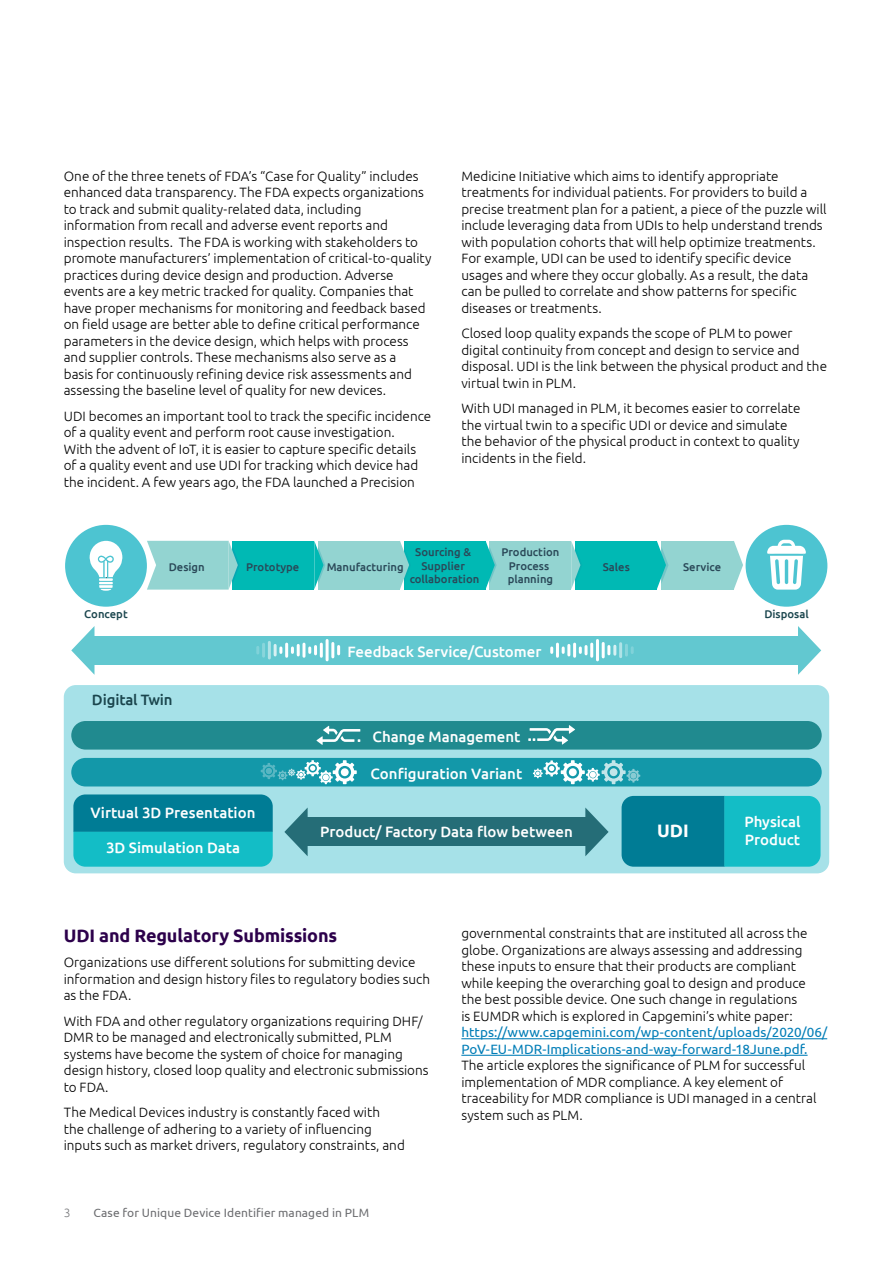
<style>
.page{position:relative;width:893px;height:1263px;background:#fff}
.page>*{position:absolute;margin:0;border:0;box-sizing:border-box;transform-origin:0 0}
.t1{font:700 18px "Ubuntu";letter-spacing:-.01em;color:#2c004b}
.t2{font:700 18px "Ubuntu";color:#fff}
.t3{font:500 15px/18px "Ubuntu";color:#fff}
.t4{font:500 15px "Ubuntu";letter-spacing:-.01em;color:#1a454d}
.t5{font:300 13.5px/16.5px "Ubuntu";color:#000}
.t6{font:13.5px/16.5px "Ubuntu";letter-spacing:.005em;color:#007db7}
.t7{font:12px "Ubuntu";letter-spacing:.005em;color:#6d6e71}
.t8{font:300 12px "Ubuntu";color:#77787b}
.t9{font:500 11.25px/13.5px "Ubuntu";color:#2a4858;text-align:center}
.t10{font:500 11.25px "Ubuntu";color:#1a454d}
</style>
<div class="page">
<hr style="left:461px;top:1038px;width:366px;height:1px;background:#007db7">
<hr style="left:461px;top:1055px;width:347px;height:1px;background:#007db7">
<div style="left:64px;top:685px;width:765px;height:188px;background:#a6e1e8;border-radius:12px"></div>
<svg style="left:73px;top:794px;width:200px;height:73px;background:#0c9dae"></svg>
<svg style="left:622px;top:796px;width:198px;height:71px;background:#0b9cad"></svg>
<div style="left:65px;top:525px;width:82px;height:82px;background:#4dc4d1;border-radius:50%"></div>
<div style="left:746px;top:525px;width:81px;height:82px;background:#4dc4d1;border-radius:50%"></div>
<div style="left:90px;top:636px;width:712px;height:29px;background:#62c8d0"></div>
<div style="left:71px;top:721px;width:751px;height:28px;background:#208a8f;border-radius:14px"></div>
<div style="left:71px;top:758px;width:751px;height:28px;background:#1398a9;border-radius:14px"></div>
<div style="left:318px;top:541px;width:82px;height:49px;background:#93d4d1"></div>
<div style="left:404px;top:541px;width:82px;height:49px;background:#00b9b4"></div>
<div style="left:233px;top:541px;width:81px;height:49px;background:#00b9b4"></div>
<div style="left:661px;top:541px;width:73px;height:49px;background:#93d4d1"></div>
<div style="left:489px;top:541px;width:82px;height:49px;background:#93d4d1"></div>
<div style="left:575px;top:541px;width:82px;height:49px;background:#00b9b4"></div>
<svg style="left:147px;top:541px;width:92px;height:49px;background:#91d5d2"></svg>
<svg style="left:314px;top:541px;width:11px;height:48px"></svg>
<svg style="left:400px;top:541px;width:9px;height:48px"></svg>
<svg style="left:486px;top:542px;width:11px;height:46px"></svg>
<svg style="left:571px;top:541px;width:10px;height:48px"></svg>
<svg style="left:657px;top:541px;width:11px;height:48px"></svg>
<svg style="left:734px;top:541px;width:9px;height:48px"></svg>
<svg style="left:798px;top:626px;width:23px;height:49px"></svg>
<svg style="left:71px;top:626px;width:23px;height:48px"></svg>
<svg style="left:585px;top:807px;width:24px;height:49px"></svg>
<svg style="left:284px;top:807px;width:24px;height:49px"></svg>
<div style="left:305px;top:818px;width:283px;height:28px;background:#256d77"></div>
<hr style="left:326px;top:640px;width:3px;height:20px;background:#fff">
<hr style="left:331px;top:643px;width:3px;height:14px;background:#fff">
<svg style="left:337px;top:646px;width:3px;height:8px"></svg>
<svg style="left:274px;top:644px;width:49px;height:12px"></svg>
<hr style="left:268px;top:642px;width:3px;height:16px;background:#fff">
<svg style="left:256px;top:644px;width:9px;height:12px"></svg>
<hr style="left:596px;top:640px;width:3px;height:20px;background:#fff">
<hr style="left:602px;top:643px;width:3px;height:14px;background:#fff">
<svg style="left:550px;top:644px;width:43px;height:12px"></svg>
<svg style="left:607px;top:644px;width:27px;height:13px"></svg>
<svg style="left:261px;top:760px;width:96px;height:24px"></svg>
<svg style="left:533px;top:760px;width:107px;height:24px"></svg>
<svg style="left:316px;top:726px;width:44px;height:19px"></svg>
<svg style="left:528px;top:725px;width:47px;height:20px"></svg>
<svg style="left:89px;top:541px;width:34px;height:50px"></svg>
<svg style="left:767px;top:540px;width:39px;height:50px"></svg>
<p class="t5" style="left:64px;top:167px;width:369px">One of the three tenets of FDA’s “Case for Quality” includes enhanced data transparency. The FDA expects organizations to track and submit quality-related data, including information from recall and adverse event reports and inspection results. The FDA is working with stakeholders to promote manufacturers’ implementation of critical-to-quality practices during device design and production. Adverse events are a key metric tracked for quality. Companies that have proper mechanisms for monitoring and feedback based on field usage are better able to define critical performance parameters in the device design, which helps with process and supplier controls. These mechanisms also serve as a<br>basis for continuously refining device risk assessments and assessing the baseline level of quality for new devices.</p>
<p class="t5" style="left:64px;top:407px;width:369px">UDI becomes an important tool to track the specific incidence of a quality event and perform root cause investigation.<br>With the advent of IoT, it is easier to capture specific details of a quality event and use UDI for tracking which device had the incident. A few years ago, the FDA launched a Precision</p>
<p class="t5" style="left:461px;top:167px;width:367px">Medicine Initiative which aims to identify appropriate treatments for individual patients. For providers to build a precise treatment plan for a patient, a piece of the puzzle will include leveraging data from UDIs to help understand trends with population cohorts that will help optimize treatments.<br>For example, UDI can be used to identify specific device usages and where they occur globally. As a result, the data can be pulled to correlate and show patterns for specific diseases or treatments.</p>
<p class="t5" style="left:461px;top:325px;width:367px">Closed loop quality expands the scope of PLM to power digital continuity from concept and design to service and disposal. UDI is the link between the physical product and the virtual twin in PLM.</p>
<p class="t5" style="left:461px;top:400px;width:341px">With UDI managed in PLM, it becomes easier to correlate the virtual twin to a specific UDI or device and simulate the behavior of the physical product in context to quality incidents in the field.</p>
<p class="t9" style="left:501px;top:545px;width:59px">Production<br>Process planning</p>
<p class="t9" style="left:410px;top:545px;width:71px">Sourcing &amp;<br>Supplier collaboration</p>
<p class="t9" style="left:169px;top:559px;width:38px">Design</p>
<p class="t9" style="left:603px;top:559px;width:28px">Sales</p>
<p class="t9" style="left:683px;top:559px;width:39px">Service</p>
<p class="t9" style="left:327px;top:559px;width:78px">Manufacturing</p>
<p class="t9" style="left:246px;top:559px;width:55px">Prototype</p>
<p class="t10" style="left:84px;top:606px;width:45px">Concept</p>
<p class="t10" style="left:764px;top:606px;width:46px">Disposal</p>
<p class="t4" style="left:92px;top:690px;width:82px">Digital Twin</p>
<p class="t3" style="left:91px;top:803px;width:166px">Virtual 3D Presentation</p>
<p class="t3" style="left:106px;top:838px;width:135px">3D Simulation Data</p>
<p class="t3" style="left:347px;top:642px;width:196px">Feedback Service/Customer</p>
<p class="t3" style="left:372px;top:727px;width:149px">Change Management</p>
<p class="t3" style="left:371px;top:764px;width:153px">Configuration Variant</p>
<p class="t3" style="left:320px;top:822px;width:254px">Product/ Factory Data flow between</p>
<h1 class="t2" style="left:657px;top:820px;width:33px">UDI</h1>
<p class="t3" style="left:744px;top:812px;width:58px">Physical<br>Product</p>
<h1 class="t1" style="left:64px;top:924px;width:275px">UDI and Regulatory Submissions</h1>
<p class="t5" style="left:64px;top:954px;width:368px">Organizations use different solutions for submitting device information and design history files to regulatory bodies such as the FDA.</p>
<p class="t5" style="left:64px;top:1012px;width:366px">With FDA and other regulatory organizations requiring DHF/ DMR to be managed and electronically submitted, PLM systems have become the system of choice for managing design history, closed loop quality and electronic submissions to FDA.</p>
<p class="t5" style="left:64px;top:1104px;width:343px">The Medical Devices industry is constantly faced with<br>the challenge of adhering to a variety of influencing inputs such as market drivers, regulatory constraints, and</p>
<p class="t8" style="left:64px;top:1205px;width:8px">3</p>
<p class="t7" style="left:94px;top:1205px;width:277px">Case for Unique Device Identifier managed in PLM</p>
<p class="t5" style="left:461px;top:925px;width:348px">governmental constraints that are instituted all across the globe. Organizations are always assessing and addressing these inputs to ensure that their products are compliant while keeping the overarching goal to design and produce the best possible device. One such change in regulations is EUMDR which is explored in Capgemini’s white paper:</p>
<p class="t6" style="left:461px;top:1023px;width:367px">https://www.capgemini.com/wp-content/uploads/2020/06/<br>PoV-EU-MDR-Implications-and-way-forward-18June.pdf.</p>
<p class="t5" style="left:461px;top:1057px;width:357px">The article explores the significance of PLM for successful implementation of MDR compliance. A key element of traceability for MDR compliance is UDI managed in a central system such as PLM.</p>
</div>
